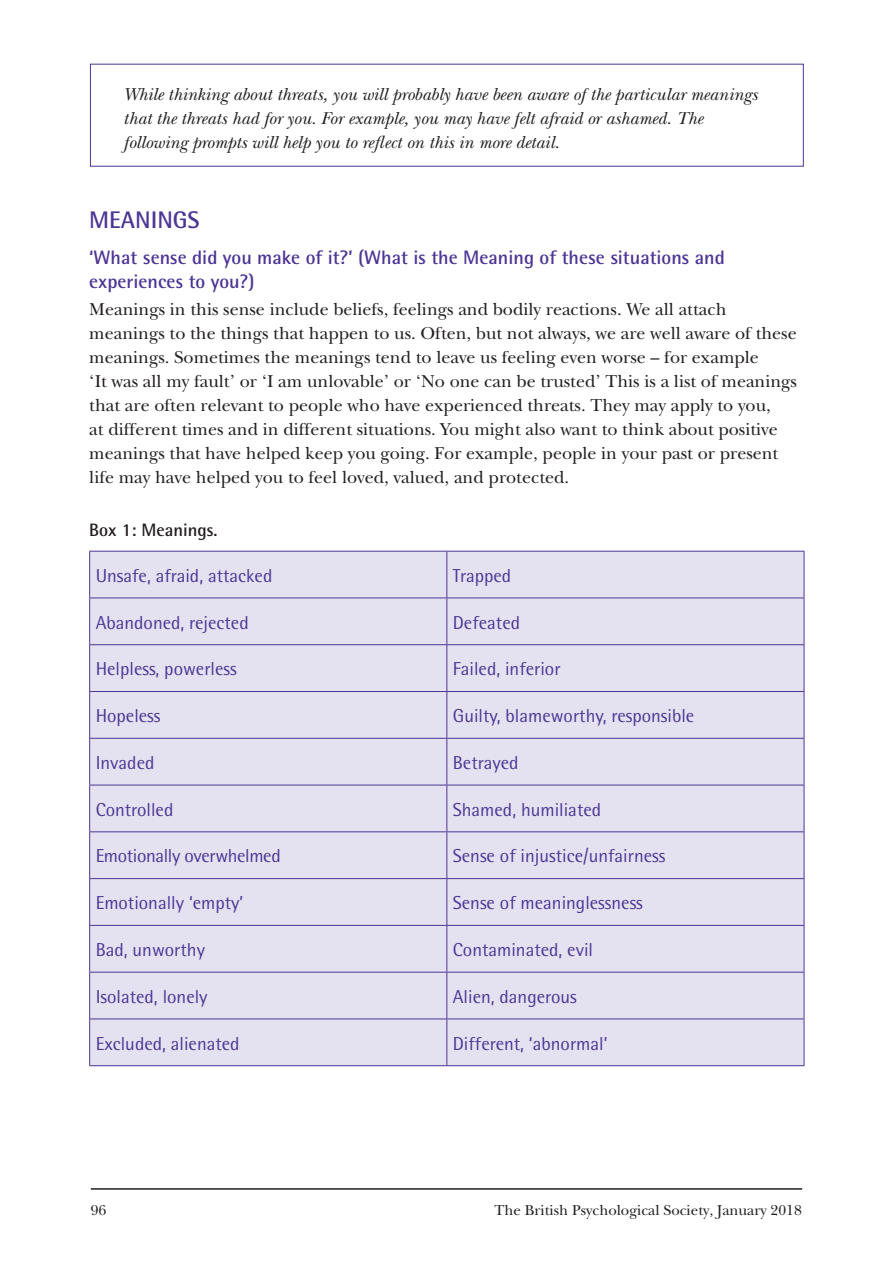
<style>
.page{position:relative;width:893px;height:1263px;background:#fff}
.page>*{position:absolute;margin:0;border:0;box-sizing:border-box;transform-origin:0 0}
._3-Heading_level{font:700 24px "Rotis Semi Sans";color:#4d3595}
._4-Subhead{font:700 19.5px/24px "Rotis Semi Sans";color:#4d3595}
.Box_text{font:18.75px "Rotis Semi Sans";color:#4d3595}
.Box_text-2{font:18.75px "Rotis Semi Sans";letter-spacing:-.02em;color:#4d3595}
.Body{font:18px/24px "New Baskerville Std";color:#231f20}
.quote{font:italic 18px/24px "New Baskerville Std";color:#231f20}
.Caption{font:700 18px "Rotis Semi Sans";color:#231f20}
.t1{font:15px "New Baskerville Std";color:#231f20}
</style>
<div class="page">
<hr style="left:91px;top:1188px;width:711px;height:2px;background:#231f20">
<div style="left:90px;top:552px;width:714px;height:513px;background:#e4e2f0"></div>
<hr style="left:89px;top:551px;width:358px;height:1px;background:#4d3595">
<hr style="left:89px;top:551px;width:1px;height:47px;background:#4d3595">
<hr style="left:447px;top:551px;width:357px;height:1px;background:#4d3595">
<hr style="left:446px;top:551px;width:1px;height:47px;background:#4d3595">
<hr style="left:804px;top:551px;width:1px;height:47px;background:#4d3595">
<hr style="left:89px;top:598px;width:358px;height:1px;background:#4d3595">
<hr style="left:89px;top:598px;width:1px;height:46px;background:#4d3595">
<hr style="left:447px;top:598px;width:357px;height:1px;background:#4d3595">
<hr style="left:446px;top:598px;width:1px;height:46px;background:#4d3595">
<hr style="left:804px;top:598px;width:1px;height:46px;background:#4d3595">
<hr style="left:89px;top:644px;width:358px;height:1px;background:#4d3595">
<hr style="left:89px;top:645px;width:1px;height:46px;background:#4d3595">
<hr style="left:447px;top:644px;width:357px;height:1px;background:#4d3595">
<hr style="left:446px;top:645px;width:1px;height:46px;background:#4d3595">
<hr style="left:804px;top:645px;width:1px;height:46px;background:#4d3595">
<hr style="left:89px;top:691px;width:358px;height:1px;background:#4d3595">
<hr style="left:89px;top:692px;width:1px;height:46px;background:#4d3595">
<hr style="left:447px;top:691px;width:357px;height:1px;background:#4d3595">
<hr style="left:446px;top:692px;width:1px;height:46px;background:#4d3595">
<hr style="left:804px;top:692px;width:1px;height:46px;background:#4d3595">
<hr style="left:89px;top:738px;width:358px;height:1px;background:#4d3595">
<hr style="left:89px;top:739px;width:1px;height:46px;background:#4d3595">
<hr style="left:447px;top:738px;width:357px;height:1px;background:#4d3595">
<hr style="left:446px;top:739px;width:1px;height:46px;background:#4d3595">
<hr style="left:804px;top:739px;width:1px;height:46px;background:#4d3595">
<hr style="left:89px;top:785px;width:358px;height:1px;background:#4d3595">
<hr style="left:89px;top:785px;width:1px;height:46px;background:#4d3595">
<hr style="left:447px;top:785px;width:357px;height:1px;background:#4d3595">
<hr style="left:446px;top:785px;width:1px;height:46px;background:#4d3595">
<hr style="left:804px;top:785px;width:1px;height:46px;background:#4d3595">
<hr style="left:89px;top:831px;width:358px;height:1px;background:#4d3595">
<hr style="left:89px;top:832px;width:1px;height:46px;background:#4d3595">
<hr style="left:447px;top:831px;width:357px;height:1px;background:#4d3595">
<hr style="left:446px;top:832px;width:1px;height:46px;background:#4d3595">
<hr style="left:804px;top:832px;width:1px;height:46px;background:#4d3595">
<hr style="left:89px;top:878px;width:358px;height:1px;background:#4d3595">
<hr style="left:89px;top:879px;width:1px;height:46px;background:#4d3595">
<hr style="left:447px;top:878px;width:357px;height:1px;background:#4d3595">
<hr style="left:446px;top:879px;width:1px;height:46px;background:#4d3595">
<hr style="left:804px;top:879px;width:1px;height:46px;background:#4d3595">
<hr style="left:89px;top:925px;width:358px;height:1px;background:#4d3595">
<hr style="left:89px;top:926px;width:1px;height:46px;background:#4d3595">
<hr style="left:447px;top:925px;width:357px;height:1px;background:#4d3595">
<hr style="left:446px;top:926px;width:1px;height:46px;background:#4d3595">
<hr style="left:804px;top:926px;width:1px;height:46px;background:#4d3595">
<hr style="left:89px;top:972px;width:358px;height:1px;background:#4d3595">
<hr style="left:89px;top:972px;width:1px;height:46px;background:#4d3595">
<hr style="left:447px;top:972px;width:357px;height:1px;background:#4d3595">
<hr style="left:446px;top:972px;width:1px;height:46px;background:#4d3595">
<hr style="left:804px;top:972px;width:1px;height:46px;background:#4d3595">
<hr style="left:89px;top:1018px;width:358px;height:1px;background:#4d3595">
<hr style="left:89px;top:1019px;width:1px;height:46px;background:#4d3595">
<hr style="left:447px;top:1018px;width:357px;height:1px;background:#4d3595">
<hr style="left:446px;top:1019px;width:1px;height:46px;background:#4d3595">
<hr style="left:804px;top:1019px;width:1px;height:46px;background:#4d3595">
<hr style="left:89px;top:1065px;width:358px;height:1px;background:#4d3595">
<hr style="left:447px;top:1065px;width:357px;height:1px;background:#4d3595">
<div style="left:90px;top:64px;width:714px;height:103px;border:1px solid #4d3595"></div>
<p class="quote" style="left:123px;top:82px;width:636px">While thinking about threats, you will probably have been aware of the particular meanings that the threats had for you. For example, you may have felt afraid or ashamed. The following prompts will help you to reflect on this in more detail.</p>
<p class="_3-Heading_level" style="left:89px;top:205px;width:112px">MEANINGS</p>
<p class="_4-Subhead" style="left:89px;top:245px;width:637px">‘What sense did you make of it?’ (What is the Meaning of these situations and experiences to you?)</p>
<p class="Body" style="left:89px;top:297px;width:709px">Meanings in this sense include beliefs, feelings and bodily reactions. We all attach meanings to the things that happen to us. Often, but not always, we are well aware of these meanings. Sometimes the meanings tend to leave us feeling even worse – for example<br>‘It was all my fault’ or ‘I am unlovable’ or ‘No one can be trusted’ This is a list of meanings that are often relevant to people who have experienced threats. They may apply to you,<br>at different times and in different situations. You might also want to think about positive meanings that have helped keep you going. For example, people in your past or present life may have helped you to feel loved, valued, and protected.</p>
<p class="Caption" style="left:89px;top:519px;width:130px">Box 1: Meanings.</p>
<p class="Box_text" style="left:96px;top:564px;width:178px">Unsafe, afraid, attacked</p>
<p class="Box_text" style="left:453px;top:564px;width:60px">Trapped</p>
<p class="Box_text" style="left:96px;top:611px;width:155px">Abandoned, rejected</p>
<p class="Box_text" style="left:453px;top:611px;width:69px">Defeated</p>
<p class="Box_text" style="left:96px;top:658px;width:143px">Helpless, powerless</p>
<p class="Box_text" style="left:453px;top:658px;width:109px">Failed, inferior</p>
<p class="Box_text" style="left:96px;top:705px;width:66px">Hopeless</p>
<p class="Box_text" style="left:453px;top:705px;width:243px">Guilty, blameworthy, responsible</p>
<p class="Box_text" style="left:96px;top:751px;width:60px">Invaded</p>
<p class="Box_text" style="left:453px;top:751px;width:67px">Betrayed</p>
<p class="Box_text" style="left:96px;top:798px;width:79px">Controlled</p>
<p class="Box_text" style="left:453px;top:798px;width:150px">Shamed, humiliated</p>
<p class="Box_text-2" style="left:96px;top:845px;width:187px">Emotionally overwhelmed</p>
<p class="Box_text" style="left:453px;top:845px;width:214px">Sense of injustice/unfairness</p>
<p class="Box_text" style="left:96px;top:892px;width:149px">Emotionally ‘empty’</p>
<p class="Box_text" style="left:453px;top:892px;width:191px">Sense of meaninglessness</p>
<p class="Box_text" style="left:96px;top:938px;width:111px">Bad, unworthy</p>
<p class="Box_text" style="left:453px;top:938px;width:142px">Contaminated, evil</p>
<p class="Box_text" style="left:96px;top:985px;width:113px">Isolated, lonely</p>
<p class="Box_text" style="left:453px;top:985px;width:125px">Alien, dangerous</p>
<p class="Box_text" style="left:96px;top:1032px;width:146px">Excluded, alienated</p>
<p class="Box_text" style="left:453px;top:1032px;width:156px">Different, ‘abnormal’</p>
<p class="t1" style="left:91px;top:1201px;width:17px">96</p>
<p class="t1" style="left:495px;top:1201px;width:309px">The British Psychological Society, January 2018</p>
</div>
